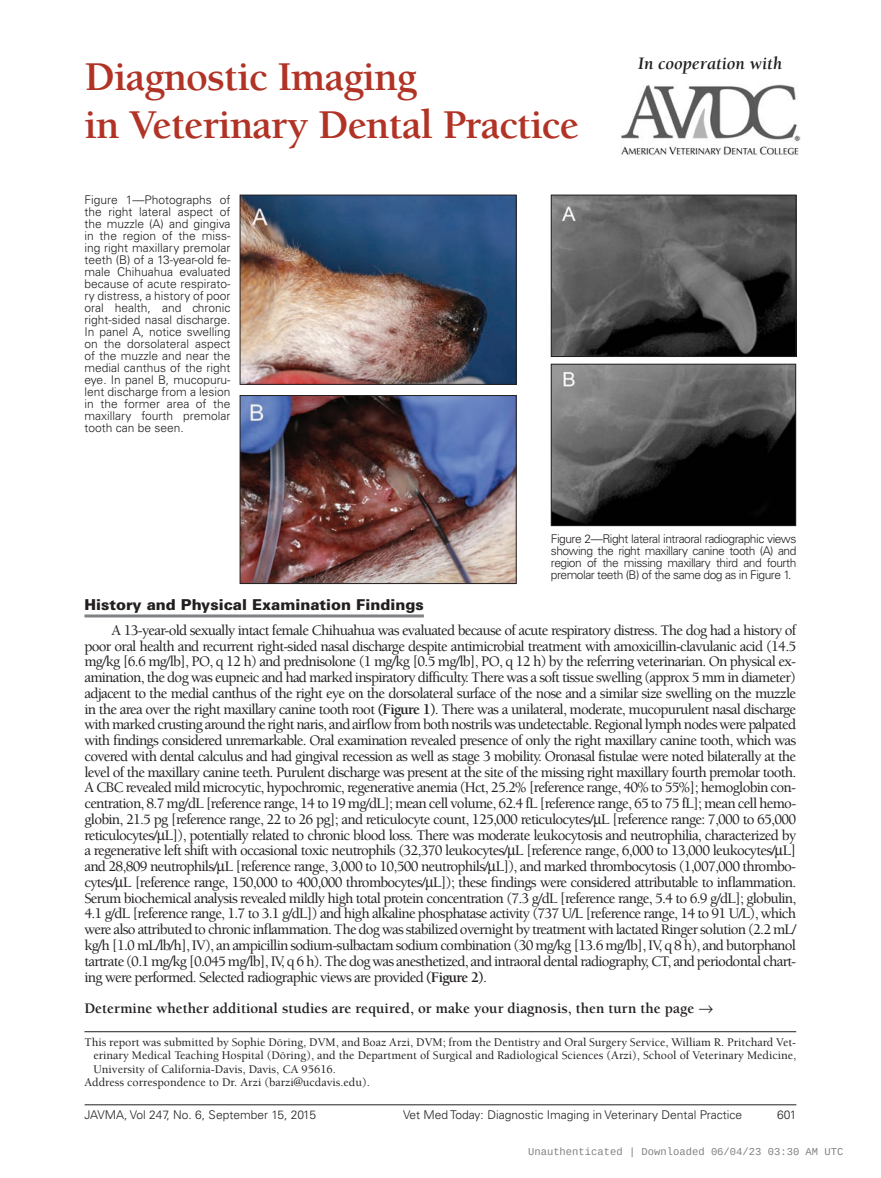
<style>
.page{position:relative;width:881px;height:1178px;background:#fff}
.page>*{position:absolute;margin:0;border:0;box-sizing:border-box;transform-origin:0 0}
.t1{font:700 42px/48px "Berkeley";letter-spacing:-.02em;color:#b13326}
.t2{font:italic 700 18px "Berkeley";color:#231f20}
.t3{font:500 15px/15.8px "Berkeley";letter-spacing:-.05em;color:#231f20;text-align:justify}
.t4{font:700 15px "Berkeley";color:#231f20}
.t5{font:900 15px "Univers";color:#231f20}
.t6{font:300 12px/12px "Univers";color:#231f20;text-align:justify}
.t7{font:500 12px "Berkeley";color:#231f20}
.t8{font:10.5px "Liberation Mono";color:rgb(0 0 0/.5)}
.s1{font-weight:700}
</style>
<div class="page">
<hr style="left:85px;top:1104px;width:711px;height:1px;background:#231f20">
<hr style="left:84px;top:614px;width:339px;height:3px;background:#808285">
<img style="left:621px;top:84px;width:179px;height:71px">
<hr style="left:84px;top:1030px;width:711px;height:1px;background:#231f20">
<img style="left:241px;top:197px;width:273px;height:185px">
<div style="left:239px;top:195px;width:277px;height:189px;border:1px solid #231f20"></div>
<img style="left:241px;top:397px;width:273px;height:184px">
<div style="left:239px;top:395px;width:277px;height:188px;border:1px solid #231f20"></div>
<img style="left:552px;top:197px;width:242px;height:158px">
<div style="left:550px;top:195px;width:246px;height:162px;border:1px solid #231f20"></div>
<img style="left:552px;top:366px;width:241px;height:158px">
<div style="left:550px;top:364px;width:245px;height:162px;border:1px solid #231f20"></div>
<h1 class="t1" style="left:85px;top:53px;width:496px">Diagnostic Imaging<br>in Veterinary Dental Practice</h1>
<p class="t2" style="left:638px;top:54px;width:145px">In cooperation with</p>
<p class="t6" style="left:84px;top:194px;width:147px">Figure 1—Photographs of the right lateral aspect of the muzzle (A) and gingiva in the region of the miss&shy;ing right maxillary premolar teeth (B) of a 13-year-old fe&shy;male Chihuahua evaluated because of acute respirato&shy;ry distress, a history of poor oral health, and chronic right-sided nasal discharge.<br>In panel A, notice swelling on the dorsolateral aspect of the muzzle and near the medial canthus of the right eye. In panel B, mucopuru&shy;lent discharge from a lesion in the former area of the maxillary fourth premolar tooth can be seen.</p>
<p class="t6" style="left:550px;top:532px;width:247px">Figure 2—Right lateral intraoral radiographic views showing the right maxillary canine tooth (A) and region of the missing maxillary third and fourth premolar teeth (B) of the same dog as in Figure 1.</p>
<p class="t5" style="left:84px;top:595px;width:341px">History and Physical Examination Findings</p>
<p class="t3" style="left:84px;top:622px;width:713px;text-indent:27px">A 13-year-old sexually intact female Chihuahua was evaluated because of acute respiratory distress. The dog had a history of poor oral health and recurrent right-sided nasal discharge despite antimicrobial treatment with amoxicillin-clavulanic acid (14.5 mg/kg [6.6 mg/lb], PO, q 12 h) and prednisolone (1 mg/kg [0.5 mg/lb], PO, q 12 h) by the referring veterinarian. On physical ex&shy;amination, the dog was eupneic and had marked inspiratory difficulty. There was a soft tissue swelling (approx 5 mm in diameter) adjacent to the medial canthus of the right eye on the dorsolateral surface of the nose and a similar size swelling on the muzzle in the area over the right maxillary canine tooth root <span class="s1">(Figure 1)</span>. There was a unilateral, moderate, mucopurulent nasal discharge with marked crusting around the right naris, and airflow from both nostrils was undetectable. Regional lymph nodes were palpated with findings considered unremarkable. Oral examination revealed presence of only the right maxillary canine tooth, which was covered with dental calculus and had gingival recession as well as stage 3 mobility. Oronasal fistulae were noted bilaterally at the level of the maxillary canine teeth. Purulent discharge was present at the site of the missing right maxillary fourth premolar tooth.<br>A CBC revealed mild microcytic, hypochromic, regenerative anemia (Hct, 25.2% [reference range, 40% to 55%]; hemoglobin con&shy;centration, 8.7 mg/dL [reference range, 14 to 19 mg/dL]; mean cell volume, 62.4 fL [reference range, 65 to 75 fL]; mean cell hemo&shy;globin, 21.5 pg [reference range, 22 to 26 pg]; and reticulocyte count, 125,000 reticulocytes/ L [reference range: 7,000 to 65,000 reticulocytes/ L]), potentially related to chronic blood loss. There was moderate leukocytosis and neutrophilia, characterized by a regenerative left shift with occasional toxic neutrophils (32,370 leukocytes/ L [reference range, 6,000 to 13,000 leukocytes/ L] and 28,809 neutrophils/ L [reference range, 3,000 to 10,500 neutrophils/ L]), and marked thrombocytosis (1,007,000 thrombo&shy;cytes/ L [reference range, 150,000 to 400,000 thrombocytes/ L]); these findings were considered attributable to inflammation.<br>Serum biochemical analysis revealed mildly high total protein concentration (7.3 g/dL [reference range, 5.4 to 6.9 g/dL]; globulin, 4.1 g/dL [reference range, 1.7 to 3.1 g/dL]) and high alkaline phosphatase activity (737 U/L [reference range, 14 to 91 U/L), which were also attributed to chronic inflammation. The dog was stabilized overnight by treatment with lactated Ringer solution (2.2 mL/ kg/h [1.0 mL/lb/h], IV), an ampicillin sodium-sulbactam sodium combination (30 mg/kg [13.6 mg/lb], IV, q 8 h), and butorphanol tartrate (0.1 mg/kg [0.045 mg/lb], IV, q 6 h). The dog was anesthetized, and intraoral dental radiography, CT, and periodontal chart&shy;ing were performed. Selected radiographic views are provided <span class="s1">(Figure 2)</span>.</p>
<p class="t4" style="left:84px;top:1000px;width:630px">Determine whether additional studies are required, or make your diagnosis, then turn the page →</p>
<p class="t7" style="left:84px;top:1035px;width:712px">This report was submitted by Sophie Döring, DVM, and Boaz Arzi, DVM; from the Dentistry and Oral Surgery Service, William R. Pritchard Vet-</p>
<p class="t7" style="left:93px;top:1048px;width:703px">erinary Medical Teaching Hospital (Döring), and the Department of Surgical and Radiological Sciences (Arzi), School of Veterinary Medicine,</p>
<p class="t7" style="left:93px;top:1062px;width:244px">University of California-Davis, Davis, CA 95616.</p>
<p class="t7" style="left:84px;top:1075px;width:287px">Address correspondence to Dr. Arzi (barzi@ucdavis.edu).</p>
<p class="t6" style="left:85px;top:1108px;width:233px">JAVMA, Vol 247, No. 6, September 15, 2015</p>
<p class="t6" style="left:403px;top:1108px;width:340px">Vet Med Today: Diagnostic Imaging in Veterinary Dental Practice</p>
<p class="t6" style="left:776px;top:1108px;width:21px">601</p>
<p class="t8" style="left:528px;top:1146px;width:316px">Unauthenticated | Downloaded 06/04/23 03:30 AM UTC</p>
</div>
